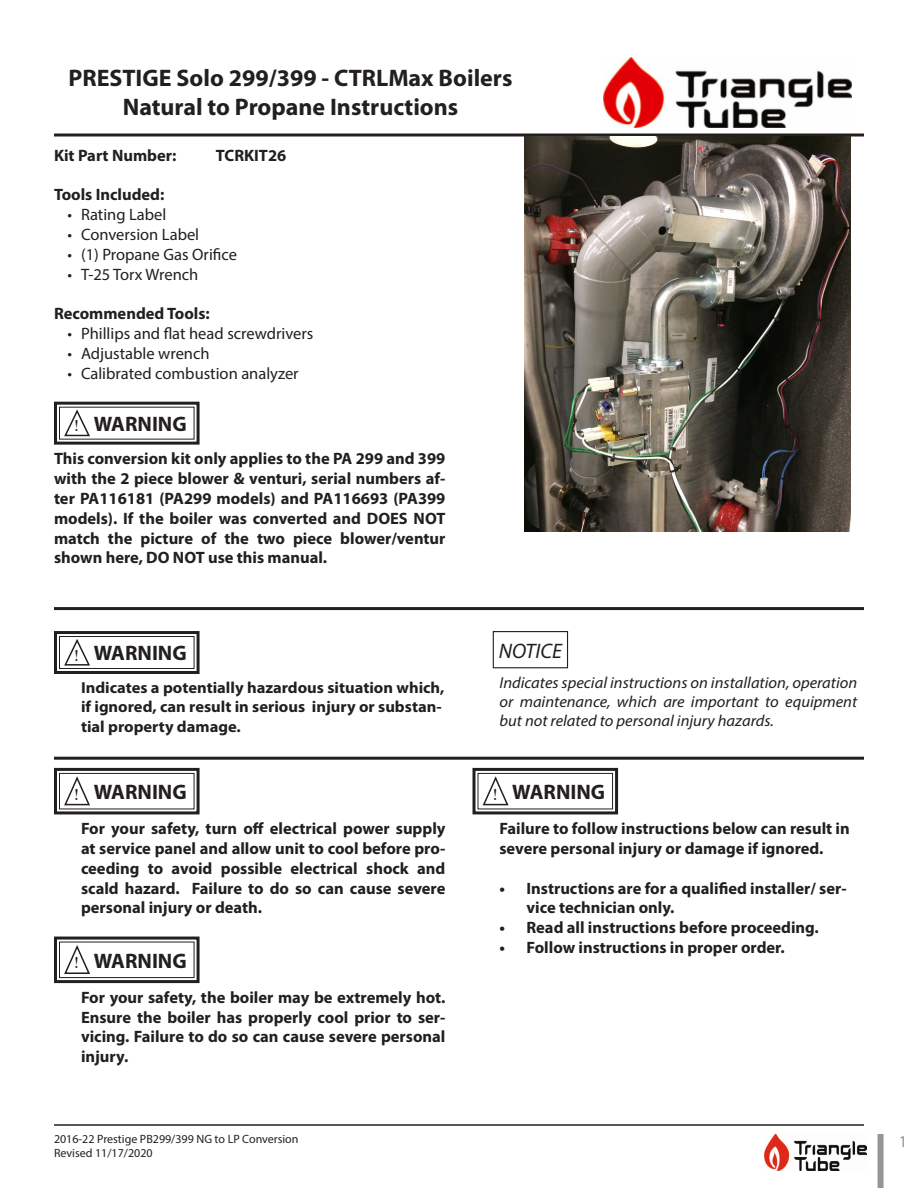
<style>
.page{position:relative;width:918px;height:1188px;background:#fff}
.page>*{position:absolute;margin:0;border:0;box-sizing:border-box;transform-origin:0 0}
.t1{font:700 24px/28.8px "Myriad Pro";color:#231f20;text-align:center}
.Warning{font:700 21px "Myriad Pro";color:#231f20}
.Notice{font:italic 21px "Myriad Pro";color:#231f20}
.Warning-2{font:700 16.5px/19.8px "Myriad Pro";color:#231f20;text-align:justify}
.t2{font:16.5px "Myriad Pro";color:#231f20}
.Warning-3{font:16.5px "Bask Old Face";color:#231f20}
.t3{font:16.5px "Myriad Pro";color:#939598}
.Notice-2{font:italic 16.05px/19.2px "Myriad Pro";color:#231f20;text-align:justify}
.Warning-4{font:700 16.05px/19.2px "Myriad Pro";color:#231f20}
.t4{font:12px "Myriad Pro";color:#231f20}
</style>
<div class="page">
<hr style="left:54px;top:134px;width:810px;height:2px;background:#231f20">
<img style="left:604px;top:57px;width:247px;height:70px">
<div style="left:878px;top:1134px;width:6px;height:54px;background:#939598"></div>
<img style="left:764px;top:1134px;width:102px;height:36px">
<hr style="left:54px;top:1124px;width:810px;height:2px;background:#231f20">
<hr style="left:54px;top:607px;width:810px;height:3px;background:#231f20">
<svg style="left:54px;top:631px;width:146px;height:43px"></svg>
<div style="left:493px;top:631px;width:75px;height:37px;border:1px solid #231f20"></div>
<svg style="left:54px;top:767px;width:146px;height:48px"></svg>
<svg style="left:54px;top:936px;width:146px;height:48px"></svg>
<svg style="left:472px;top:767px;width:147px;height:48px"></svg>
<hr style="left:54px;top:757px;width:810px;height:3px;background:#231f20">
<svg style="left:54px;top:401px;width:146px;height:44px"></svg>
<img style="left:525px;top:136px;width:325px;height:395px">
<h1 class="t1" style="left:69px;top:64px;width:445px">PRESTIGE Solo 299/399 - CTRLMax Boilers<br>Natural to Propane Instructions</h1>
<p class="Warning-2" style="left:54px;top:146px;width:124px">Kit Part Number:</p>
<p class="Warning-2" style="left:216px;top:146px;width:72px">TCRKIT26</p>
<p class="Warning-2" style="left:54px;top:185px;width:112px">Tools Included:</p>
<p class="t2" style="left:68px;top:205px;width:100px">• Rating Label</p>
<p class="t2" style="left:68px;top:224px;width:133px">• Conversion Label</p>
<p class="t2" style="left:68px;top:244px;width:171px">• (1) Propane Gas Orifice</p>
<p class="t2" style="left:68px;top:264px;width:132px">• T-25 Torx Wrench</p>
<p class="Warning-2" style="left:54px;top:304px;width:157px">Recommended Tools:</p>
<p class="t2" style="left:68px;top:323px;width:247px">• Phillips and flat head screwdrivers</p>
<p class="t2" style="left:68px;top:343px;width:144px">• Adjustable wrench</p>
<p class="t2" style="left:68px;top:363px;width:233px">• Calibrated combustion analyzer</p>
<p class="Warning-3" style="left:75px;top:417px;width:6px">!</p>
<p class="Warning" style="left:94px;top:412px;width:95px">WARNING</p>
<p class="Warning-2" style="left:54px;top:449px;width:393px">This conversion kit only applies to the PA 299 and 399 with the 2 piece blower &amp; venturi, serial numbers af&shy;ter PA116181 (PA299 models) and PA116693 (PA399 models). If the boiler was converted and DOES NOT match the picture of the two piece blower/ventur shown here, DO NOT use this manual.</p>
<p class="Warning-3" style="left:75px;top:646px;width:6px">!</p>
<p class="Warning" style="left:94px;top:642px;width:95px">WARNING</p>
<p class="Warning-4" style="left:81px;top:678px;width:365px">Indicates a potentially hazardous situation which, if ignored, can result in serious injury or substan&shy;tial property damage.</p>
<p class="Warning-3" style="left:75px;top:785px;width:6px">!</p>
<p class="Warning" style="left:94px;top:780px;width:95px">WARNING</p>
<p class="Warning-2" style="left:81px;top:819px;width:366px">For your safety, turn off electrical power supply at service panel and allow unit to cool before pro&shy;ceeding to avoid possible electrical shock and scald hazard. Failure to do so can cause severe personal injury or death.</p>
<p class="Warning-3" style="left:75px;top:954px;width:6px">!</p>
<p class="Warning" style="left:94px;top:949px;width:95px">WARNING</p>
<p class="Warning-2" style="left:81px;top:988px;width:366px">For your safety, the boiler may be extremely hot.<br>Ensure the boiler has properly cool prior to ser&shy;vicing. Failure to do so can cause severe personal injury.</p>
<p class="t4" style="left:54px;top:1132px;width:246px">2016-22 Prestige PB299/399 NG to LP Conversion</p>
<p class="t4" style="left:54px;top:1146px;width:100px">Revised 11/17/2020</p>
<p class="Notice" style="left:499px;top:638px;width:65px">NOTICE</p>
<p class="Notice-2" style="left:500px;top:672px;width:359px">Indicates special instructions on installation, operation or maintenance, which are important to equipment but not related to personal injury hazards.</p>
<p class="Warning-3" style="left:493px;top:785px;width:6px">!</p>
<p class="Warning" style="left:512px;top:780px;width:95px">WARNING</p>
<p class="Warning-2" style="left:500px;top:819px;width:352px">Failure to follow instructions below can result in severe personal injury or damage if ignored.</p>
<p class="Warning-2" style="left:526px;top:878px;width:322px;text-indent:-27px">• Instructions are for a qualified installer/ ser&shy;vice technician only.</p>
<p class="Warning-2" style="left:500px;top:918px;width:321px">• Read all instructions before proceeding.</p>
<p class="Warning-2" style="left:500px;top:938px;width:287px">• Follow instructions in proper order.</p>
<p class="t3" style="left:899px;top:1132px;width:10px">1</p>
</div>
